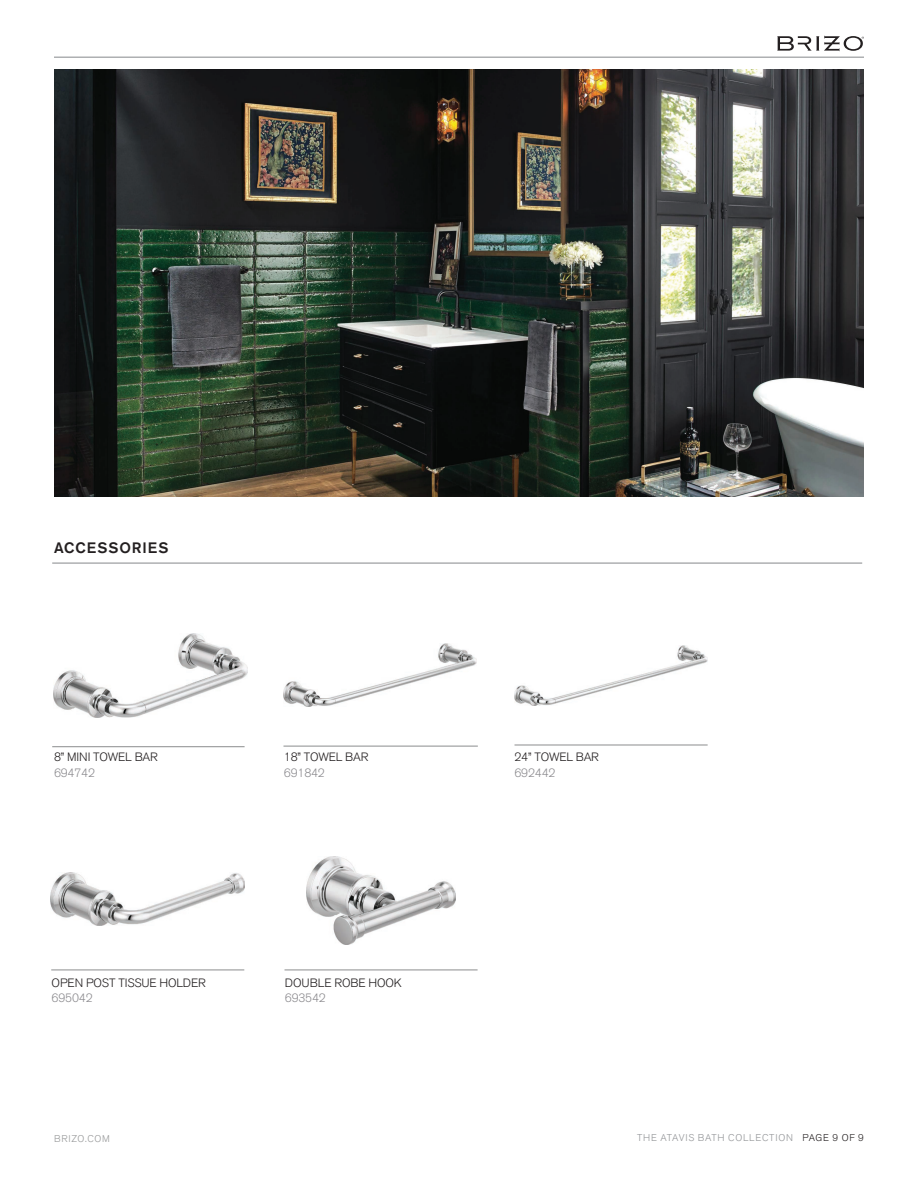
<style>
.page{position:relative;width:918px;height:1188px;background:#fff}
.page>*{position:absolute;margin:0;border:0;box-sizing:border-box;transform-origin:0 0}
.t1{font:500 15px "Akzidenz Grotesk Std";letter-spacing:.065em;color:#231f20}
.t2{font:300 12px "Akzidenz Grotesk Std";letter-spacing:-.015em;color:#231f20}
.t3{font:300 12px "Akzidenz Grotesk Std";letter-spacing:-.015em;color:#8b8a8e}
.t4{font:300 9.75px "Akzidenz Grotesk Std";letter-spacing:.08em;color:#939598}
.t5{font:300 9.75px "Akzidenz Grotesk Std";letter-spacing:.075em;color:#98999a}
.s1{color:#231f20}
</style>
<div class="page">
<img style="left:284px;top:644px;width:192px;height:63px">
<img style="left:54px;top:69px;width:810px;height:428px">
<img style="left:54px;top:633px;width:194px;height:84px">
<img style="left:515px;top:645px;width:193px;height:60px">
<hr style="left:52px;top:746px;width:193px;height:1px;background:#98999a">
<hr style="left:283px;top:746px;width:195px;height:1px;background:#98999a">
<hr style="left:515px;top:744px;width:193px;height:2px;background:#98999a">
<hr style="left:52px;top:563px;width:810px;height:1px;background:#939598">
<svg style="left:777px;top:36px;width:87px;height:15px"></svg>
<hr style="left:54px;top:57px;width:810px;height:1px;background:#939598">
<img style="left:307px;top:857px;width:148px;height:88px">
<hr style="left:285px;top:969px;width:193px;height:1px;background:#98999a">
<img style="left:51px;top:873px;width:194px;height:52px">
<hr style="left:51px;top:969px;width:193px;height:1px;background:#98999a">
<p class="t1" style="left:54px;top:539px;width:116px">ACCESSORIES</p>
<p class="t2" style="left:54px;top:750px;width:105px">8” MINI TOWEL BAR</p>
<p class="t3" style="left:54px;top:766px;width:43px">694742</p>
<p class="t2" style="left:284px;top:750px;width:86px">18” TOWEL BAR</p>
<p class="t3" style="left:284px;top:766px;width:43px">691842</p>
<p class="t2" style="left:52px;top:976px;width:156px">OPEN POST TISSUE HOLDER</p>
<p class="t3" style="left:52px;top:992px;width:43px">695042</p>
<p class="t2" style="left:285px;top:976px;width:119px">DOUBLE ROBE HOOK</p>
<p class="t3" style="left:285px;top:992px;width:43px">693542</p>
<p class="t2" style="left:515px;top:750px;width:86px">24” TOWEL BAR</p>
<p class="t3" style="left:515px;top:766px;width:43px">692442</p>
<p class="t5" style="left:54px;top:1133px;width:57px">BRIZO.COM</p>
<p class="t4" style="left:637px;top:1132px;width:228px">THE ATAVIS BATH COLLECTION <span class="s1">PAGE 9 OF 9</span></p>
</div>
